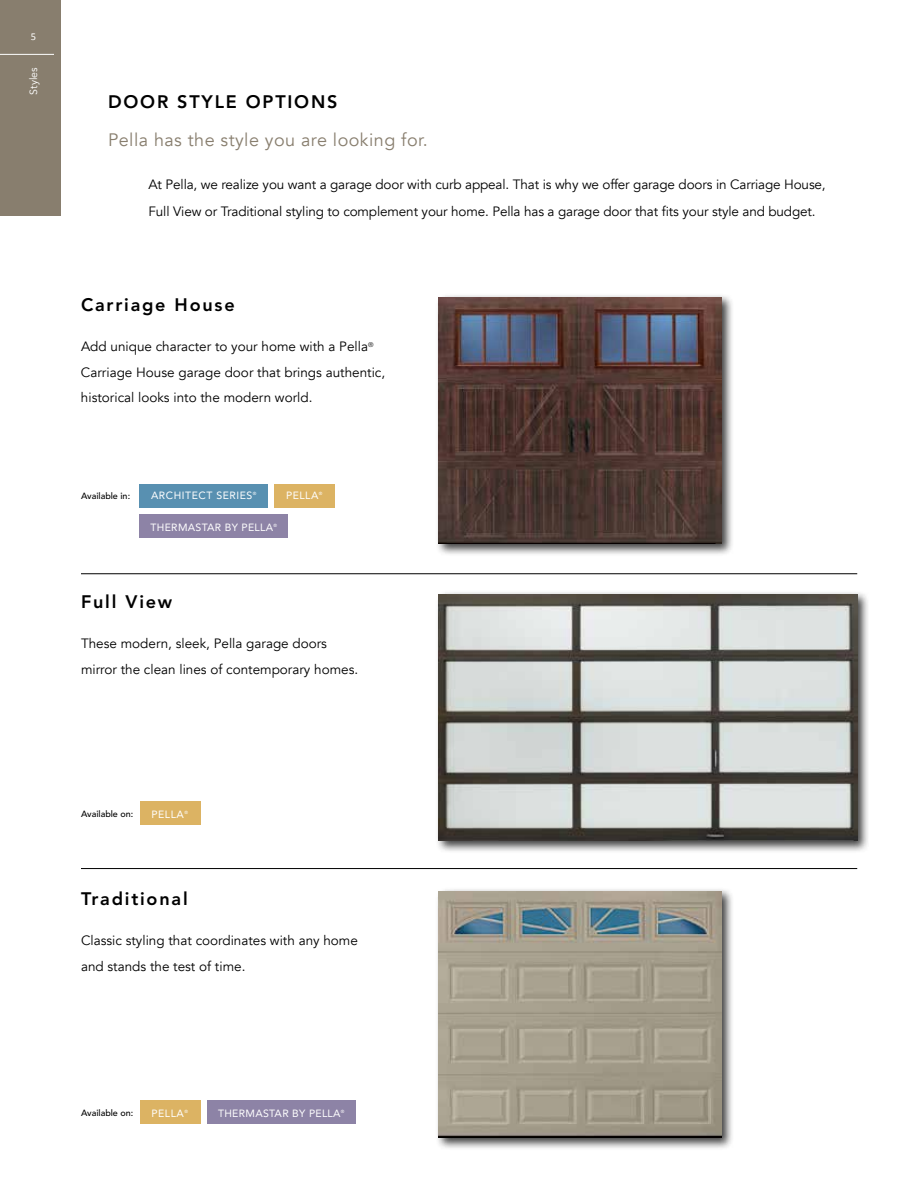
<style>
.page{position:relative;width:918px;height:1188px;background:#fff}
.page>*{position:absolute;margin:0;border:0;box-sizing:border-box;transform-origin:0 0}
.t1{font:800 18px "Avenir";letter-spacing:.1em;color:#000}
.t2{font:18px "Avenir";letter-spacing:.025em;color:#887e6e}
.t3{font:13.5px/25.5px "Avenir";color:#000}
.t4{font:10.5px "Avenir";letter-spacing:.03em;color:#fff}
.t5{font:10.5px "Avenir";letter-spacing:.05em;color:#fff}
.t6{font:10.5px "Avenir";color:#fff}
.t7{font:10.5px "Calibri";color:#fff}
.t8{font:500 9px "Avenir";color:#000}
.t9{font:4.5px "Avenir";color:#fff}
</style>
<div class="page">
<div style="left:435px;top:294px;width:299px;height:263px;background:#000;opacity:.75"></div>
<img style="left:439px;top:297px;width:282px;height:247px">
<div style="left:435px;top:591px;width:435px;height:263px;background:#000;opacity:.75"></div>
<img style="left:439px;top:594px;width:418px;height:247px">
<div style="left:435px;top:888px;width:299px;height:263px;background:#000;opacity:.75"></div>
<img style="left:439px;top:891px;width:282px;height:247px">
<hr style="left:81px;top:573px;width:776px;height:1px;background:#000">
<hr style="left:81px;top:868px;width:776px;height:1px;background:#000">
<div style="left:0;top:0;width:61px;height:216px;background:#887e6e"></div>
<hr style="left:0;top:54px;width:54px;height:1px;background:#fff">
<div style="left:140px;top:484px;width:128px;height:24px;background:#5890b1"></div>
<div style="left:274px;top:484px;width:61px;height:24px;background:#dcb363"></div>
<div style="left:140px;top:802px;width:60px;height:23px;background:#dcb363"></div>
<div style="left:140px;top:515px;width:148px;height:23px;background:#8d83a6"></div>
<div style="left:140px;top:1100px;width:60px;height:24px;background:#dcb363"></div>
<div style="left:207px;top:1100px;width:149px;height:24px;background:#8d83a6"></div>
<p class="t7" style="left:31px;top:30px;width:7px">5</p>
<p class="t6" style="left:27px;top:95px;width:29px;rotate:-90deg">Styles</p>
<h1 class="t1" style="left:108px;top:91px;width:231px">DOOR STYLE OPTIONS</h1>
<h1 class="t2" style="left:108px;top:129px;width:321px">Pella has the style you are looking for.</h1>
<p class="t3" style="left:148px;top:171px;width:679px;line-height:27px">At Pella, we realize you want a garage door with curb appeal. That is why we offer garage doors in Carriage House,<br>Full View or Traditional styling to complement your home. Pella has a garage door that fits your style and budget.</p>
<h1 class="t1" style="left:81px;top:294px;width:155px">Carriage House</h1>
<p class="t3" style="left:81px;top:334px;width:306px">Add unique character to your home with a Pella<sup>®<br></sup>Carriage House garage door that brings authentic, historical looks into the modern world.</p>
<p class="t8" style="left:81px;top:491px;width:51px">Available in:</p>
<p class="t5" style="left:151px;top:487px;width:103px">ARCHITECT SERIES</p>
<p class="t9" style="left:253px;top:490px;width:5px">®</p>
<p class="t4" style="left:286px;top:487px;width:34px">PELLA</p>
<p class="t9" style="left:319px;top:490px;width:5px">®</p>
<p class="t4" style="left:151px;top:519px;width:124px">THERMASTAR BY PELLA</p>
<p class="t9" style="left:273px;top:522px;width:5px">®</p>
<h1 class="t1" style="left:81px;top:591px;width:93px">Full View</h1>
<p class="t3" style="left:81px;top:631px;width:279px">These modern, sleek, Pella garage doors mirror the clean lines of contemporary homes.</p>
<p class="t8" style="left:81px;top:809px;width:54px">Available on:</p>
<p class="t4" style="left:151px;top:806px;width:34px">PELLA</p>
<p class="t9" style="left:184px;top:809px;width:5px">®</p>
<h1 class="t1" style="left:81px;top:888px;width:108px">Traditional</h1>
<p class="t3" style="left:81px;top:928px;width:278px">Classic styling that coordinates with any home and stands the test of time.</p>
<p class="t8" style="left:81px;top:1107px;width:54px">Available on:</p>
<p class="t4" style="left:151px;top:1105px;width:34px">PELLA</p>
<p class="t9" style="left:184px;top:1107px;width:5px">®</p>
<p class="t4" style="left:218px;top:1105px;width:124px">THERMASTAR BY PELLA</p>
<p class="t9" style="left:341px;top:1107px;width:5px">®</p>
</div>
